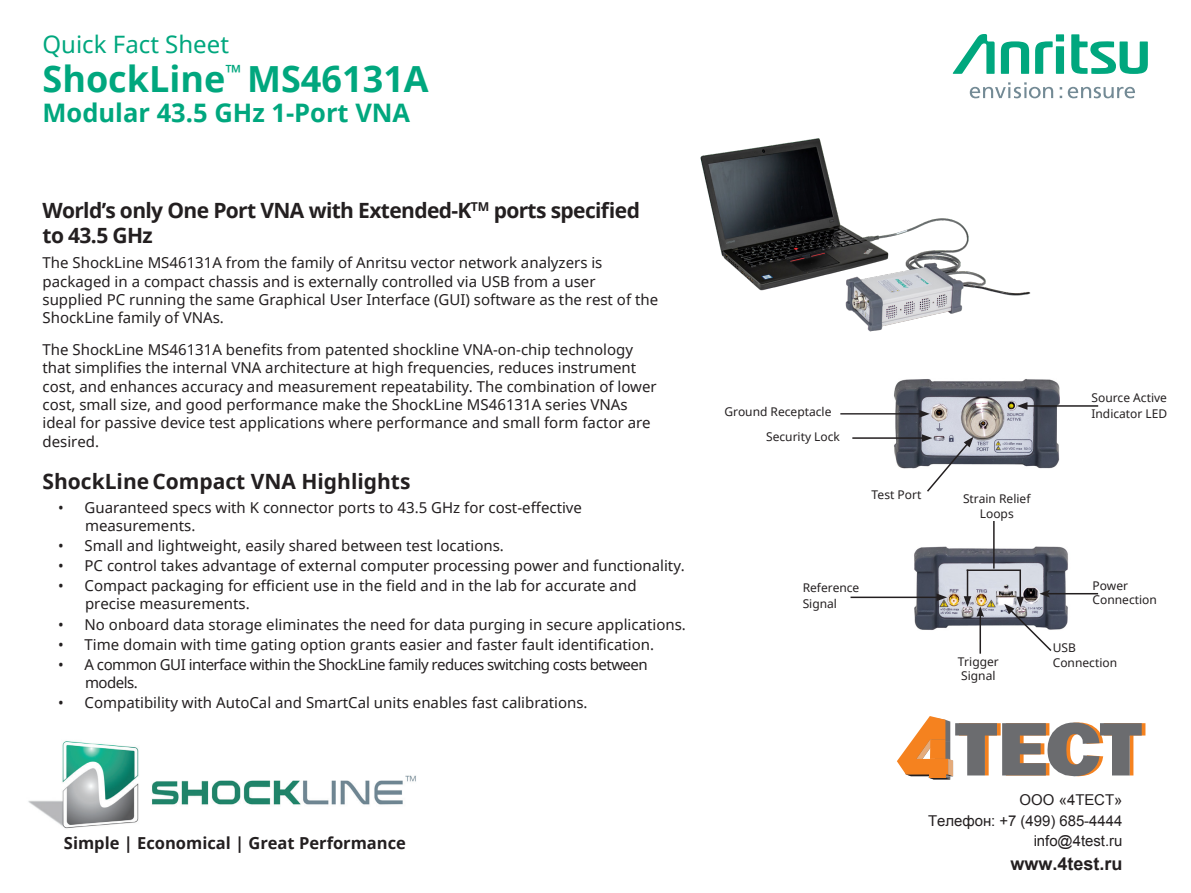
<style>
.page{position:relative;width:1191px;height:893px;background:#fff}
.page>*{position:absolute;margin:0;border:0;box-sizing:border-box;transform-origin:0 0}
.t1{font:700 36px "Noto Sans";color:#00a77e}
.t2{font:700 25.5px "Noto Sans";color:#00a77e}
.t3{font:24px "Noto Sans";color:#00a77e}
.t4{font:700 21px/25.2px "Noto Sans";letter-spacing:-.03em;color:#231f20}
.t5{font:700 21px "Noto Sans";color:#231f20}
.t6{font:700 18px "Arial";color:#231f20}
.t7{font:700 16.5px "Noto Sans";color:#231f20}
.t8{font:15px/18.5px "Noto Sans";color:#231f20}
.t9{font:15px/18px "Noto Sans";letter-spacing:-.035em;color:#231f20}
.t10{font:15px/20.9px "Arial";color:#231f20;text-align:right}
.t11{font:12px/14.4px "Noto Sans";color:#231f20}
.s1{font-style:inherit}
</style>
<div class="page">
<svg style="left:952px;top:34px;width:195px;height:40px"></svg>
<svg style="left:970px;top:82px;width:83px;height:16px"></svg>
<svg style="left:1059px;top:87px;width:76px;height:11px"></svg>
<img style="left:28px;top:741px;width:388px;height:88px">
<img style="left:700px;top:91px;width:331px;height:241px">
<img style="left:840px;top:379px;width:259px;height:90px">
<img style="left:850px;top:531px;width:249px;height:99px">
<hr style="left:1025px;top:405px;width:73px;height:2px;background:#231f20">
<svg style="left:1017px;top:402px;width:10px;height:8px"></svg>
<hr style="left:852px;top:437px;width:72px;height:2px;background:#231f20">
<hr style="left:840px;top:413px;width:81px;height:1px;background:#231f20">
<svg style="left:919px;top:410px;width:10px;height:8px"></svg>
<hr style="left:850px;top:597px;width:89px;height:1px;background:#231f20">
<svg style="left:936px;top:593px;width:11px;height:8px"></svg>
<hr style="left:979px;top:615px;width:2px;height:39px;background:#231f20">
<hr style="left:1047px;top:593px;width:51px;height:1px;background:#231f20">
<hr style="left:966px;top:570px;width:2px;height:28px;background:#231f20">
<svg style="left:963px;top:596px;width:21px;height:21px"></svg>
<hr style="left:1019px;top:570px;width:2px;height:29px;background:#231f20">
<hr style="left:966px;top:569px;width:55px;height:2px;background:#231f20">
<svg style="left:1004px;top:590px;width:49px;height:61px"></svg>
<hr style="left:993px;top:521px;width:1px;height:48px;background:#231f20">
<svg style="left:921px;top:434px;width:52px;height:58px"></svg>
<svg style="left:897px;top:716px;width:248px;height:63px"></svg>
<h3 class="t3" style="left:43px;top:28px;width:188px">Quick Fact Sheet</h3>
<h1 class="t1" style="left:43px;top:54px;width:388px">ShockLine<sup>™</sup> MS46131A</h1>
<h2 class="t2" style="left:43px;top:95px;width:369px">Modular 43.5 GHz 1-Port VNA</h2>
<h3 class="t4" style="left:43px;top:197px;width:599px">World’s only One Port VNA with Extended-K<sup>TM</sup> ports specified to 43.5 GHz</h3>
<p class="t8" style="left:43px;top:253px;width:617px">The ShockLine MS46131A from the family of Anritsu vector network analyzers is packaged in a compact chassis and is externally controlled via USB from a user supplied PC running the same Graphical User Interface (GUI) software as the rest of the ShockLine family of VNAs.</p>
<p class="t8" style="left:43px;top:340px;width:615px">The ShockLine MS46131A benefits from patented shockline VNA-on-chip technology that simplifies the internal VNA architecture at high frequencies, reduces instrument cost, and enhances accuracy and measurement repeatability. The combination of lower cost, small size, and good performance make the ShockLine MS46131A series VNAs ideal for passive device test applications where performance and small form factor are desired.</p>
<h3 class="t5" style="left:43px;top:466px;width:369px">ShockLineCompact VNA Highlights</h3>
<p class="t8" style="left:85px;top:498px;width:498px;line-height:18px;text-indent:-27px">• Guaranteed specs with K connector ports to 43.5 GHz for cost-effective measurements.</p>
<p class="t8" style="left:58px;top:536px;width:447px">• Small and lightweight, easily shared between test locations.</p>
<p class="t8" style="left:58px;top:556px;width:628px">• PC control takes advantage of external computer processing power and functionality.</p>
<p class="t8" style="left:85px;top:577px;width:553px;line-height:18px;text-indent:-27px">• Compact packaging for efficient use in the field and in the lab for accurate and precise measurements.</p>
<p class="t8" style="left:58px;top:615px;width:629px">• No onboard data storage eliminates the need for data purging in secure applications.</p>
<p class="t8" style="left:58px;top:635px;width:597px">• Time domain with time gating option grants easier and faster fault identification.</p>
<p class="t9" style="left:85px;top:655px;width:564px;text-indent:-27px">• A common GUI interface within the ShockLine family reduces switching costs between models.</p>
<p class="t8" style="left:58px;top:693px;width:531px">• Compatibility with AutoCal and SmartCal units enables fast calibrations.</p>
<p class="t7" style="left:64px;top:831px;width:343px">Simple | Economical | Great Performance</p>
<p class="t11" style="left:766px;top:399px;width:75px;line-height:24.5px;text-indent:-42px">Ground Receptacle<br>Security Lock</p>
<p class="t11" style="left:871px;top:487px;width:52px">Test Port</p>
<p class="t11" style="left:802px;top:579px;width:58px;line-height:16.5px">Reference<br>Signal</p>
<p class="t11" style="left:1091px;top:389px;width:77px;line-height:16.5px">Source Active<br>Indicator LED</p>
<p class="t11" style="left:963px;top:491px;width:69px;text-align:center">Strain Relief<br>Loops</p>
<p class="t11" style="left:958px;top:654px;width:42px">Trigger<br>Signal</p>
<p class="t11" style="left:1092px;top:578px;width:66px">Power<br>Connection</p>
<p class="t11" style="left:1052px;top:641px;width:66px">USB<br>Connection</p>
<p class="t10" style="left:928px;top:789px;width:196px">ООО «4ТЕСТ»<br>Телефон: +7 (499) 685-4444 <span class="s1">info</span>@4test.ru</p>
<p class="t6" style="left:1010px;top:852px;width:114px">www.4test.ru</p>
</div>
